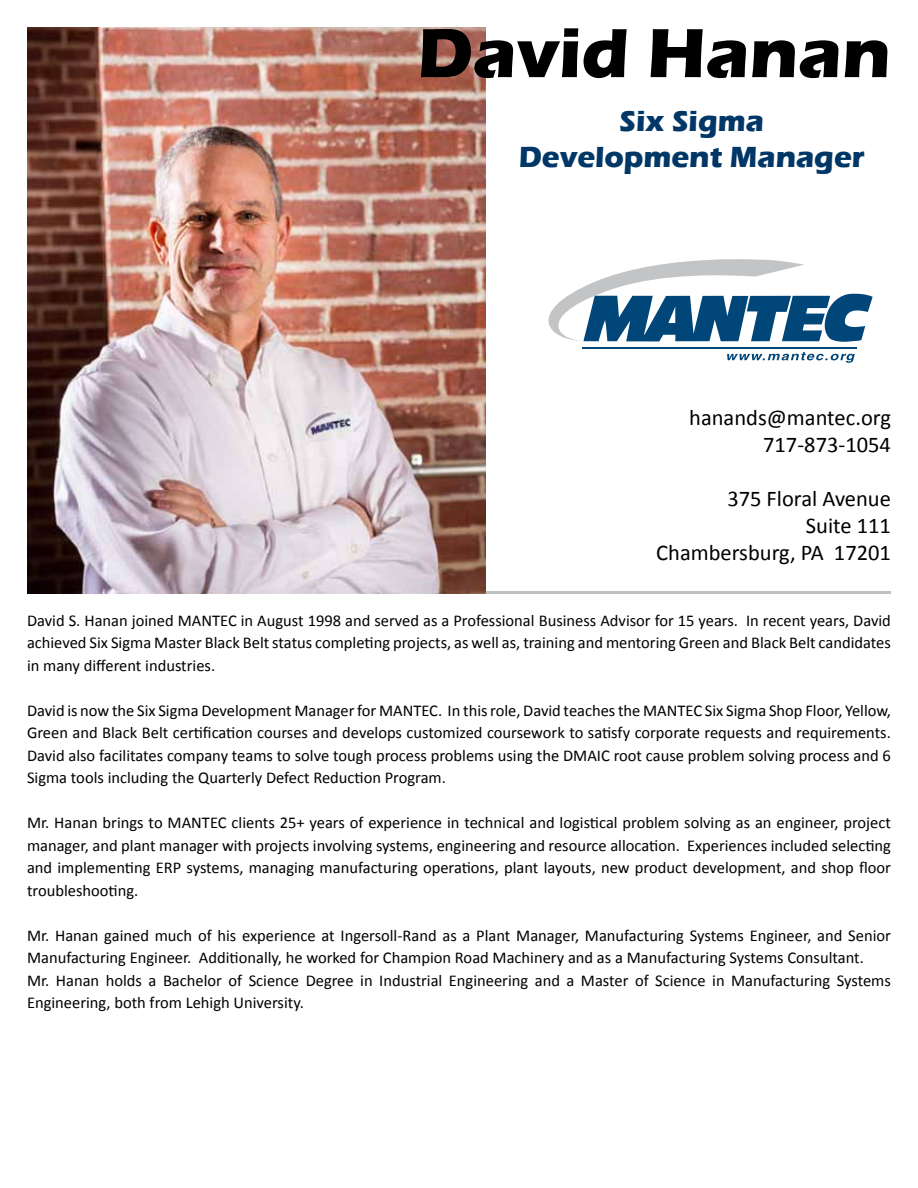
<style>
.page{position:relative;width:918px;height:1188px;background:#fff}
.page>*{position:absolute;margin:0;border:0;box-sizing:border-box;transform-origin:0 0}
.t1{font:700 72px "Eras ITC";color:#000}
.t2{font:700 30px/36px "Eras ITC";color:#003767;text-align:center}
.t3{font:22.5px/27px "Calibri";color:#000;text-align:right}
.t4{font:16.5px/22.5px "Calibri";color:#000;text-align:justify}
</style>
<div class="page">
<img style="left:27px;top:27px;width:459px;height:567px">
<svg style="left:549px;top:259px;width:324px;height:83px"></svg>
<svg style="left:727px;top:352px;width:128px;height:11px"></svg>
<hr style="left:582px;top:347px;width:275px;height:1px;background:#004678">
<hr style="left:486px;top:591px;width:405px;height:3px;background:#bec0c2">
<h1 class="t1" style="left:417px;top:12px;width:475px">David Hanan</h1>
<h2 class="t2" style="left:519px;top:103px;width:348px">Six Sigma<br>Development Manager</h2>
<h3 class="t3" style="left:689px;top:404px;width:203px">hanands@mantec.org<br>717-873-1054</h3>
<h3 class="t3" style="left:656px;top:485px;width:236px">375 Floral Avenue<br>Suite 111<br>Chambersburg, PA 17201</h3>
<p class="t4" style="left:27px;top:609px;width:865px">David S. Hanan joined MANTEC in August 1998 and served as a Professional Business Advisor for 15 years. In recent years, David achieved Six Sigma Master Black Belt status completing projects, as well as, training and mentoring Green and Black Belt candidates in many different industries.</p>
<p class="t4" style="left:27px;top:699px;width:866px">David is now the Six Sigma Development Manager for MANTEC. In this role, David teaches the MANTEC Six Sigma Shop Floor, Yellow, Green and Black Belt certification courses and develops customized coursework to satisfy corporate requests and requirements.<br>David also facilitates company teams to solve tough process problems using the DMAIC root cause problem solving process and 6<br>Sigma tools including the Quarterly Defect Reduction Program.</p>
<p class="t4" style="left:27px;top:811px;width:865px">Mr. Hanan brings to MANTEC clients 25+ years of experience in technical and logistical problem solving as an engineer, project manager, and plant manager with projects involving systems, engineering and resource allocation. Experiences included selecting and implementing ERP systems, managing manufacturing operations, plant layouts, new product development, and shop floor troubleshooting.</p>
<p class="t4" style="left:27px;top:924px;width:865px;text-align:left">Mr. Hanan gained much of his experience at Ingersoll-Rand as a Plant Manager, Manufacturing Systems Engineer, and Senior Manufacturing Engineer. Additionally, he worked for Champion Road Machinery and as a Manufacturing Systems Consultant.<br>Mr. Hanan holds a Bachelor of Science Degree in Industrial Engineering and a Master of Science in Manufacturing Systems Engineering, both from Lehigh University.</p>
</div>
